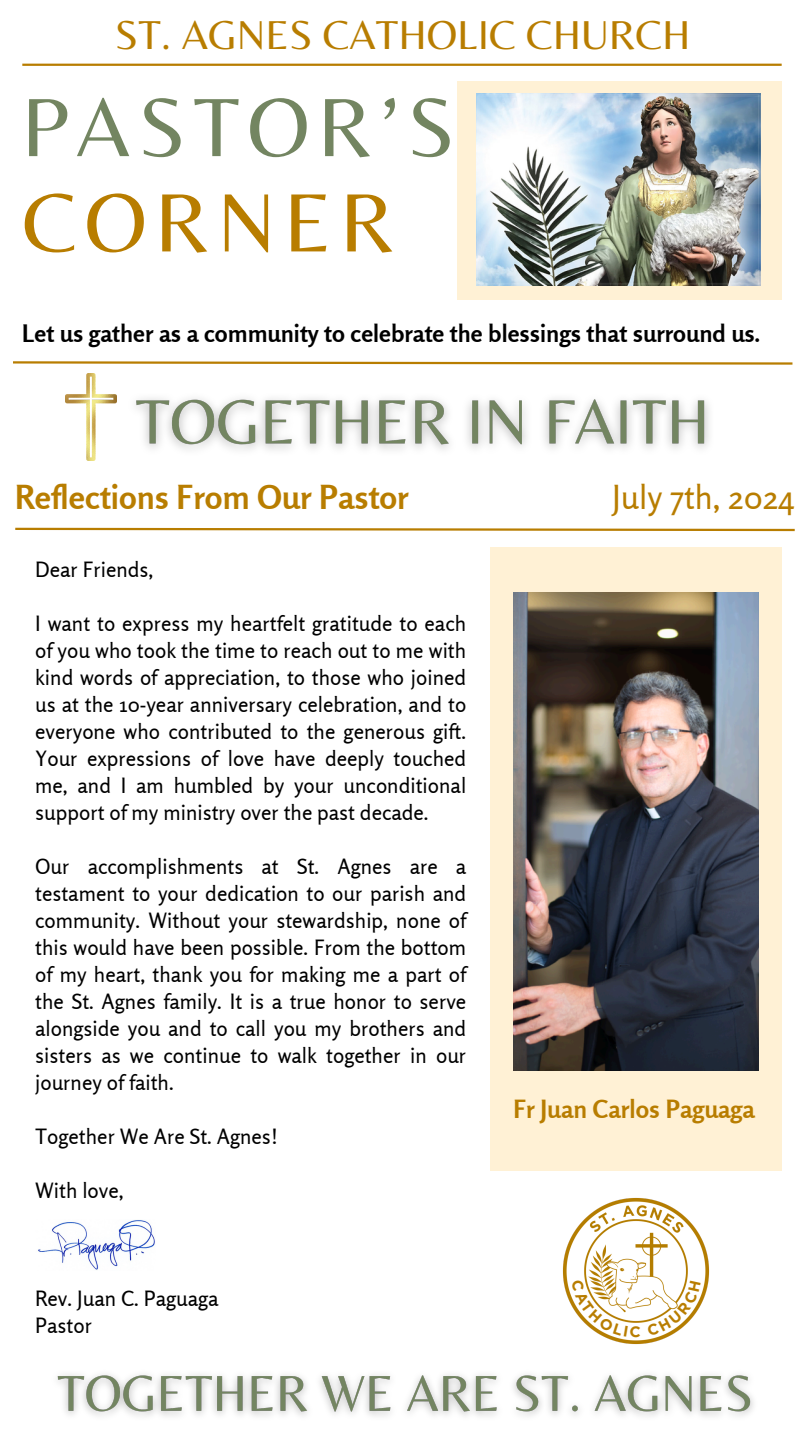
<style>
.page{position:relative;width:810px;height:1440px;background:#fff}
.page>*{position:absolute;margin:0;border:0;box-sizing:border-box;transform-origin:0 0}
.t1{font:86px "Belleza";letter-spacing:.09em;color:#738561}
.t2{font:86px "Belleza";letter-spacing:.09em;color:#b87d00}
.t3{font:42px "Belleza";color:#b87d00}
.t4{font:700 33px "Rosario";color:#b87d00}
.t5{font:33px "Rosario";color:#b87d00}
.t6{font:700 25px "Rosario";color:#b87d00}
.t7{font:700 24px "Rosario";color:#000}
.t8{font:21px/27px "Rosario";color:#000;text-align:justify}
</style>
<div class="page">
<div style="left:457px;top:81px;width:324px;height:219px;background:#fff1d5"></div>
<img style="left:477px;top:94px;width:284px;height:192px">
<svg style="left:13px;top:361px;width:780px;height:4px"></svg>
<hr style="left:22px;top:64px;width:760px;height:2px;background:#b87d00">
<div style="left:490px;top:547px;width:292px;height:623px;background:#fff1d5"></div>
<svg style="left:15px;top:527px;width:780px;height:5px"></svg>
<img style="left:38px;top:1220px;width:117px;height:50px">
<img style="left:513px;top:593px;width:246px;height:478px">
<img style="left:563px;top:1197px;width:147px;height:147px">
<img style="left:66px;top:374px;width:51px;height:87px">
<img style="left:136px;top:398px;width:573px;height:52px">
<img style="left:57px;top:1374px;width:697px;height:42px">
<svg style="left:572px;top:1280px;width:68px;height:57px"></svg>
<svg style="left:647px;top:1280px;width:54px;height:56px"></svg>
<p class="t3" style="left:115px;top:10px;width:577px">ST. AGNES CATHOLIC CHURCH</p>
<p class="t1" style="left:21px;top:76px;width:435px">PASTOR’S</p>
<p class="t2" style="left:22px;top:172px;width:374px">CORNER</p>
<p class="t7" style="left:22px;top:318px;width:740px">Let us gather as a community to celebrate the blessings that surround us.</p>
<p class="t4" style="left:15px;top:476px;width:395px">Reflections From Our Pastor</p>
<p class="t5" style="left:612px;top:476px;width:184px">July 7th, 2024</p>
<h4 class="t8" style="left:35px;top:556px;width:120px">Dear Friends,</h4>
<h1 class="t8" style="left:35px;top:610px;width:433px">I want to express my heartfelt gratitude to each of you who took the time to reach out to me with kind words of appreciation, to those who joined us at the 10-year anniversary celebration, and to everyone who contributed to the generous gift.<br>Your expressions of love have deeply touched me, and I am humbled by your unconditional support of my ministry over the past decade.</h1>
<h1 class="t8" style="left:35px;top:853px;width:433px">Our accomplishments at St. Agnes are a testament to your dedication to our parish and community. Without your stewardship, none of this would have been possible. From the bottom of my heart, thank you for making me a part of the St. Agnes family. It is a true honor to serve alongside you and to call you my brothers and sisters as we continue to walk together in our journey of faith.</h1>
<p class="t8" style="left:35px;top:1123px;width:244px">Together We Are St. Agnes!</p>
<p class="t8" style="left:35px;top:1177px;width:90px">With love,</p>
<h6 class="t8" style="left:35px;top:1285px;width:185px">Rev. Juan C. Paguaga</h6>
<h5 class="t8" style="left:35px;top:1312px;width:58px">Pastor</h5>
<p class="t6" style="left:513px;top:1094px;width:243px">Fr Juan Carlos Paguaga</p>
</div>
